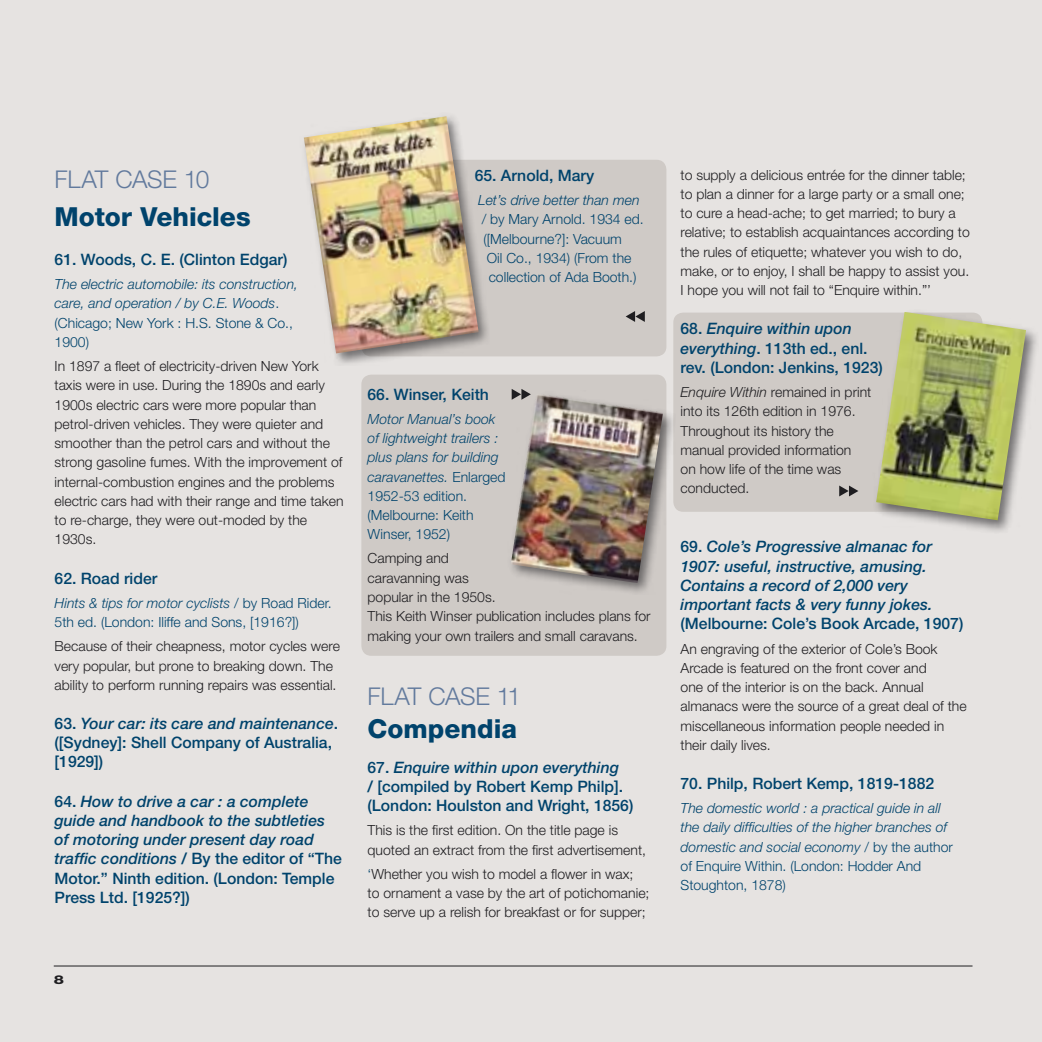
<style>
.page{position:relative;width:1042px;height:1042px;background:#e6e3e1}
.page>*{position:absolute;margin:0;border:0;box-sizing:border-box;transform-origin:0 0}
.t1{font:800 26.25px "Helvetica Neue";color:#00436c}
.t2{font:300 24.5px "Helvetica Neue";letter-spacing:-.02em;color:#627a9d}
.t3{font:500 15.75px/19.2px "Helvetica Neue";color:#00436c}
.t4{font:italic 500 15.75px/19.2px "Helvetica Neue";color:#00436c}
.t5{font:300 14px/19.2px "Helvetica Neue";color:#1f1e21}
.t6{font:italic 300 14px/19.2px "Helvetica Neue";color:#00436c}
.t7{font:300 14px/19.2px "Helvetica Neue";color:#00436c}
.t8{font:800 12.25px "Helvetica Neue";color:#1f1e21;scale:1.32 1}
.s1{font-style:normal}
.s2{font-style:italic}
.s3{color:#00436c}
</style>
<div class="page">
<div style="left:673px;top:313px;width:309px;height:199px;background:#cfcac6;border-radius:10px"></div>
<div style="left:361px;top:160px;width:305px;height:196px;background:#cfcac6;border-radius:10px"></div>
<div style="left:361px;top:375px;width:305px;height:281px;background:#cfcac6;border-radius:10px"></div>
<hr style="left:54px;top:965px;width:918px;height:1px;background:#1f1e21">
<svg style="left:625px;top:311px;width:20px;height:11px"></svg>
<svg style="left:839px;top:485px;width:19px;height:11px"></svg>
<div style="left:299px;top:112px;width:191px;height:254px;background:#1f1e21;opacity:.6"></div>
<img style="left:304px;top:116px;width:175px;height:237px">
<div style="left:507px;top:390px;width:168px;height:205px;background:#1f1e21;opacity:.6"></div>
<img style="left:511px;top:394px;width:152px;height:189px">
<div style="left:871px;top:307px;width:168px;height:226px;background:#1f1e21;opacity:.6"></div>
<img style="left:876px;top:312px;width:150px;height:208px">
<svg style="left:512px;top:389px;width:19px;height:11px"></svg>
<h2 class="t2" style="left:55px;top:164px;width:28px">Flat</h2>
<h2 class="t2" style="left:115px;top:164px;width:96px">Case 10</h2>
<h1 class="t1" style="left:55px;top:201px;width:198px">Motor Vehicles</h1>
<p class="t3" style="left:55px;top:250px;width:234px">61. Woods, C. E. (Clinton Edgar)</p>
<p class="t6" style="left:55px;top:274px;width:245px">The electric automobile: its construction, care, and operation / by C.E. Woods<span class="s1">. (Chicago; New York : H.S. Stone &amp; Co.,<br>1900)</span></p>
<p class="t5" style="left:55px;top:356px;width:290px">In 1897 a fleet of electricity-driven New York taxis were in use. During the 1890s and early 1900s electric cars were more popular than petrol-driven vehicles. They were quieter and smoother than the petrol cars and without the strong gasoline fumes. With the improvement of internal-combustion engines and the problems electric cars had with their range and time taken to re-charge, they were out-moded by the 1930s.</p>
<p class="t3" style="left:55px;top:568px;width:104px">62. Road rider</p>
<p class="t7" style="left:55px;top:593px;width:279px"><span class="s2">Hints &amp; tips for motor cyclists</span> / by Road Rider.<br>5th ed. (London: Iliffe and Sons, [1916?])</p>
<p class="t5" style="left:55px;top:636px;width:287px">Because of their cheapness, motor cycles were very popular, but prone to breaking down. The ability to perform running repairs was essential.</p>
<p class="t3" style="left:55px;top:713px;width:285px">63. <span class="s2">Your car: its care and maintenance</span>. ([Sydney]: Shell Company of Australia, [1929])</p>
<p class="t4" style="left:55px;top:791px;width:289px"><span class="s1">64.</span> How to drive a car : a complete guide and handbook to the subtleties of motoring under present day road traffic conditions <span class="s1">/ By the editor of “The Motor.” Ninth edition. (London: Temple Press Ltd. [1925?])</span></p>
<p class="t8" style="left:54px;top:972px;width:9px">8</p>
<p class="t3" style="left:475px;top:166px;width:121px">65. Arnold, Mary</p>
<p class="t6" style="left:478px;top:190px;width:163px">Let’s drive better than men</p>
<p class="t7" style="left:482px;top:209px;width:164px">/ by Mary Arnold. 1934 ed.</p>
<p class="t7" style="left:483px;top:229px;width:140px">([Melbourne?]: Vacuum</p>
<p class="t7" style="left:487px;top:248px;width:146px">Oil Co., 1934) (From the</p>
<p class="t7" style="left:489px;top:267px;width:149px">collection of Ada Booth.)</p>
<p class="t3" style="left:367px;top:384px;width:123px">66. Winser, Keith</p>
<p class="t6" style="left:367px;top:409px;width:139px">Motor Manual’s book of lightweight trailers : plus plans for building caravanettes. <span class="s1">Enlarged<br>1952-53 edition. (Melbourne: Keith<br>Winser, 1952)</span></p>
<p class="t5" style="left:367px;top:548px;width:284px">Camping and<br>caravanning was<br>popular in the 1950s.<br>This Keith Winser publication includes plans for making your own trailers and small caravans.</p>
<h2 class="t2" style="left:367px;top:682px;width:28px">Flat</h2>
<h2 class="t2" style="left:428px;top:682px;width:17px">cas</h2>
<h2 class="t2" style="left:475px;top:682px;width:47px">e 11</h2>
<h1 class="t1" style="left:367px;top:713px;width:151px">Compendia</h1>
<p class="t3" style="left:367px;top:757px;width:267px">67. <span class="s2">Enquire within upon everything<br></span>/ [compiled by Robert Kemp Philp]. (London: Houlston and Wright, 1856)</p>
<p class="t5" style="left:367px;top:820px;width:280px">This is the first edition. On the title page is quoted an extract from the first advertisement,</p>
<p class="t5" style="left:367px;top:864px;width:283px"><span class="s3">‘</span>Whether you wish to model a flower in wax;<br>to ornament a vase by the art of potichomanie; to serve up a relish for breakfast or for supper;</p>
<p class="t5" style="left:680px;top:165px;width:291px">to supply a delicious entrée for the dinner table; to plan a dinner for a large party or a small one; to cure a head-ache; to get married; to bury a relative; to establish acquaintances according to the rules of etiquette; whatever you wish to do, make, or to enjoy, I shall be happy to assist you.<br>I hope you will not fail to “Enquire within.”’</p>
<p class="t3" style="left:680px;top:319px;width:204px">68. <span class="s2">Enquire within upon everything</span>. 113th ed., enl. rev. (London: Jenkins, 1923)</p>
<p class="t5" style="left:680px;top:382px;width:192px"><span class="s2">Enquire Within</span> remained in print into its 126th edition in 1976.<br>Throughout its history the manual provided information<br>on how life of the time was conducted.</p>
<p class="t4" style="left:680px;top:537px;width:253px"><span class="s1">69.</span> Cole’s Progressive almanac for 1907: useful, instructive, amusing.<br>Contains a record of 2,000 very important facts &amp; very funny jokes.</p>
<p class="t3" style="left:680px;top:614px;width:284px">(Melbourne: Cole’s Book Arcade, 1907)</p>
<p class="t5" style="left:680px;top:638px;width:288px">An engraving of the exterior of Cole’s Book Arcade is featured on the front cover and<br>one of the interior is on the back. Annual almanacs were the source of a great deal of the miscellaneous information people needed in their daily lives.</p>
<p class="t3" style="left:680px;top:773px;width:255px">70. Philp, Robert Kemp, 1819-1882</p>
<p class="t6" style="left:680px;top:798px;width:274px">The domestic world : a practical guide in all the daily difficulties of the higher branches of domestic and social economy <span class="s1">/ by the author of Enquire Within. (London: Hodder And Stoughton, 1878)</span></p>
</div>
